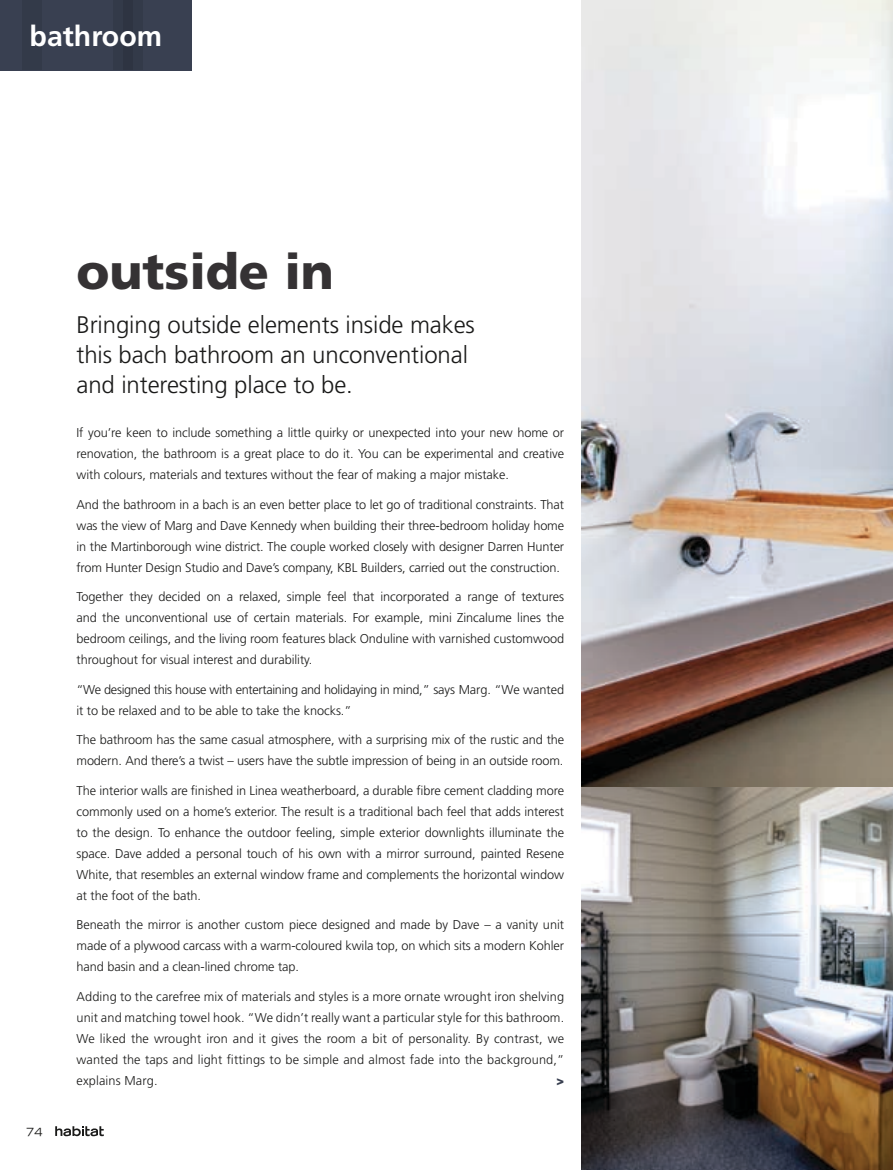
<style>
.page{position:relative;width:893px;height:1170px;background:#fff}
.page>*{position:absolute;margin:0;border:0;box-sizing:border-box;transform-origin:0 0}
.t1{font:900 49.5px "Frutiger";color:#353234}
.t2{font:700 28.5px "Frutiger";color:#fff}
.t3{font:300 24px/30px "Frutiger";letter-spacing:-.005em;color:#1a1a19}
.t4{font:300 12.75px/21px "Frutiger";letter-spacing:-.005em;color:#1a1a19;text-align:justify}
.t5{font:300 12.75px/21px "Frutiger";letter-spacing:-.025em;color:#1a1a19}
.t6{font:900 12.75px "Frutiger";color:#394051}
.t7{font:expanded 11.25px "Trade Gothic LH";color:#1a1a19}
</style>
<div class="page">
<img style="left:581px;top:0;width:312px;height:787px">
<div style="left:0;top:0;width:191px;height:70px;background:#394051"></div>
<div style="left:22px;top:0;width:20px;height:70px;background:#333a49"></div>
<div style="left:113px;top:0;width:19px;height:70px;background:#333a49"></div>
<div style="left:124px;top:0;width:19px;height:70px;background:#333a49"></div>
<img style="left:581px;top:787px;width:312px;height:382px">
<svg style="left:55px;top:1126px;width:49px;height:10px"></svg>
<h2 class="t2" style="left:30px;top:19px;width:134px">bathroom</h2>
<p class="t7" style="left:26px;top:1124px;width:18px">74</p>
<h1 class="t1" style="left:77px;top:241px;width:259px">outside in</h1>
<h3 class="t3" style="left:77px;top:310px;width:400px">Bringing outside elements inside makes this bach bathroom an unconventional and interesting place to be.</h3>
<p class="t4" style="left:77px;top:422px;width:489px">If you’re keen to include something a little quirky or unexpected into your new home or renovation, the bathroom is a great place to do it. You can be experimental and creative with colours, materials and textures without the fear of making a major mistake.</p>
<p class="t4" style="left:77px;top:493px;width:489px">And the bathroom in a bach is an even better place to let go of traditional constraints. That was the view of Marg and Dave Kennedy when building their three-bedroom holiday home in the Martinborough wine district. The couple worked closely with designer Darren Hunter from Hunter Design Studio and Dave’s company, KBL Builders, carried out the construction.</p>
<p class="t4" style="left:77px;top:586px;width:489px">Together they decided on a relaxed, simple feel that incorporated a range of textures and the unconventional use of certain materials. For example, mini Zincalume lines the bedroom ceilings, and the living room features black Onduline with varnished customwood throughout for visual interest and durability.</p>
<p class="t5" style="left:77px;top:678px;width:489px">“We designed this house with entertaining and holidaying in mind,” says Marg. “We wanted it to be relaxed and to be able to take the knocks.”</p>
<p class="t4" style="left:77px;top:729px;width:489px">The bathroom has the same casual atmosphere, with a surprising mix of the rustic and the modern. And there’s a twist – users have the subtle impression of being in an outside room.</p>
<p class="t4" style="left:77px;top:780px;width:489px">The interior walls are finished in Linea weatherboard, a durable fibre cement cladding more commonly used on a home’s exterior. The result is a traditional bach feel that adds interest to the design. To enhance the outdoor feeling, simple exterior downlights illuminate the space. Dave added a personal touch of his own with a mirror surround, painted Resene White, that resembles an external window frame and complements the horizontal window at the foot of the bath.</p>
<p class="t4" style="left:77px;top:914px;width:489px">Beneath the mirror is another custom piece designed and made by Dave – a vanity unit made of a plywood carcass with a warm-coloured kwila top, on which sits a modern Kohler hand basin and a clean-lined chrome tap.</p>
<p class="t4" style="left:77px;top:986px;width:489px">Adding to the carefree mix of materials and styles is a more ornate wrought iron shelving unit and matching towel hook. “We didn’t really want a particular style for this bathroom.<br>We liked the wrought iron and it gives the room a bit of personality. By contrast, we wanted the taps and light fittings to be simple and almost fade into the background,” explains Marg.</p>
<p class="t6" style="left:556px;top:1072px;width:9px">&gt;</p>
</div>
